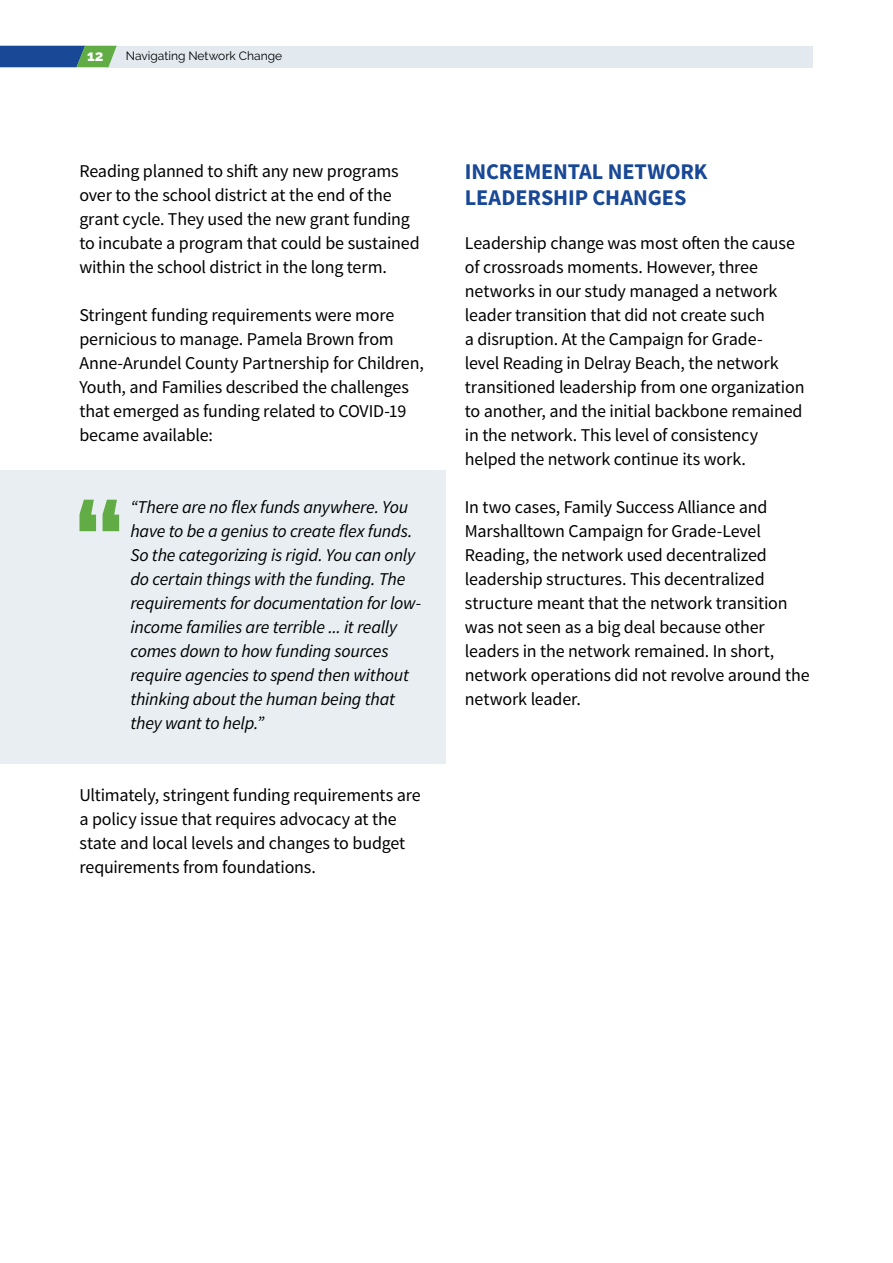
<style>
.page{position:relative;width:893px;height:1263px;background:#fff}
.page>*{position:absolute;margin:0;border:0;box-sizing:border-box;transform-origin:0 0}
.t1{font:700 22.5px/25.5px "Source Sans Pro";letter-spacing:-.005em;color:#184896}
.t2{font:18px/24px "Source Sans Pro";letter-spacing:-.01em;color:#000}
.t3{font:italic 18px/24px "Source Sans Pro";letter-spacing:-.015em;color:#000}
.t4{font:800 15px "Raleway";color:#fff}
.t5{font:12px "Raleway";color:#000}
</style>
<div class="page">
<div style="left:106px;top:46px;width:707px;height:21px;background:#e2e9ef"></div>
<svg style="left:0;top:46px;width:117px;height:21px;background:#336983"></svg>
<div style="left:0;top:470px;width:446px;height:293px;background:#e8eef2"></div>
<svg style="left:79px;top:500px;width:40px;height:31px"></svg>
<p class="t4" style="left:87px;top:47px;width:18px">12</p>
<p class="t5" style="left:126px;top:49px;width:158px">Navigating Network Change</p>
<p class="t2" style="left:79px;top:159px;width:342px">Reading planned to shift any new programs over to the school district at the end of the grant cycle. They used the new grant funding to incubate a program that could be sustained within the school district in the long term.</p>
<p class="t2" style="left:79px;top:303px;width:346px">Stringent funding requirements were more pernicious to manage. Pamela Brown from Anne-Arundel County Partnership for Children, Youth, and Families described the challenges that emerged as funding related to COVID-19 became available:</p>
<p class="t3" style="left:130px;top:495px;width:292px">“There are no flex funds anywhere. You have to be a genius to create flex funds.<br>So the categorizing is rigid. You can only do certain things with the funding. The requirements for documentation for low&shy;income families are terrible ... it really comes down to how funding sources require agencies to spend then without thinking about the human being that they want to help.”</p>
<p class="t2" style="left:79px;top:783px;width:343px">Ultimately, stringent funding requirements are a policy issue that requires advocacy at the state and local levels and changes to budget requirements from foundations.</p>
<p class="t1" style="left:465px;top:160px;width:244px">INCREMENTAL NETWORK<br>LEADERSHIP CHANGES</p>
<p class="t2" style="left:465px;top:231px;width:341px">Leadership change was most often the cause of crossroads moments. However, three networks in our study managed a network leader transition that did not create such<br>a disruption. At the Campaign for Grade-<br>level Reading in Delray Beach, the network transitioned leadership from one organization to another, and the initial backbone remained in the network. This level of consistency helped the network continue its work.</p>
<p class="t2" style="left:465px;top:495px;width:346px">In two cases, Family Success Alliance and Marshalltown Campaign for Grade-Level Reading, the network used decentralized leadership structures. This decentralized structure meant that the network transition was not seen as a big deal because other leaders in the network remained. In short, network operations did not revolve around the network leader.</p>
</div>
